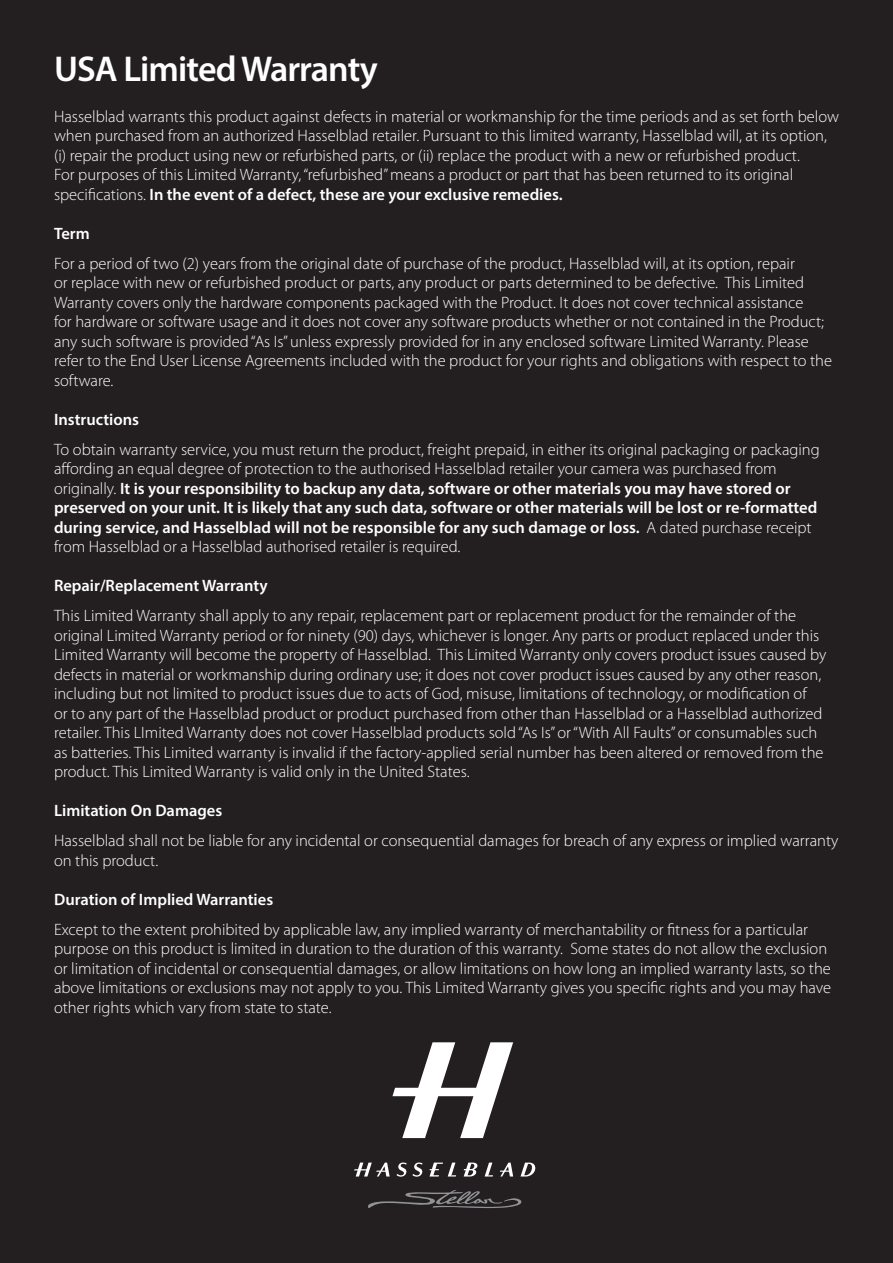
<style>
.page{position:relative;width:893px;height:1263px;background:#231f20}
.page>*{position:absolute;margin:0;border:0;box-sizing:border-box;transform-origin:0 0}
.t1{font:600 36px "Myriad Pro";letter-spacing:-.025em;color:#fff}
.t2{font:300 16.5px/19.5px "Myriad Pro";color:#fff}
.t3{font:600 16.5px "Myriad Pro";color:#fff}
.s1{font-weight:600}
</style>
<div class="page">
<svg style="left:392px;top:1042px;width:121px;height:96px"></svg>
<svg style="left:429px;top:1162px;width:27px;height:14px"></svg>
<svg style="left:485px;top:1162px;width:8px;height:14px"></svg>
<svg style="left:500px;top:1162px;width:13px;height:14px"></svg>
<svg style="left:354px;top:1160px;width:69px;height:18px"></svg>
<svg style="left:464px;top:1162px;width:15px;height:14px"></svg>
<svg style="left:520px;top:1162px;width:19px;height:14px"></svg>
<svg style="left:367px;top:1190px;width:154px;height:19px;background:#3b383a"></svg>
<p class="t1" style="left:54px;top:46px;width:325px">USA Limited Warranty</p>
<p class="t2" style="left:54px;top:107px;width:786px">Hasselblad warrants this product against defects in material or workmanship for the time periods and as set forth below when purchased from an authorized Hasselblad retailer. Pursuant to this limited warranty, Hasselblad will, at its option, (i) repair the product using new or refurbished parts, or (ii) replace the product with a new or refurbished product.<br>For purposes of this Limited Warranty, “refurbished” means a product or part that has been returned to its original specifications. <span class="s1">In the event of a defect, these are your exclusive remedies.</span></p>
<p class="t3" style="left:54px;top:222px;width:37px">Term</p>
<p class="t2" style="left:54px;top:254px;width:780px">For a period of two (2) years from the original date of purchase of the product, Hasselblad will, at its option, repair<br>or replace with new or refurbished product or parts, any product or parts determined to be defective. This Limited Warranty covers only the hardware components packaged with the Product. It does not cover technical assistance<br>for hardware or software usage and it does not cover any software products whether or not contained in the Product; any such software is provided “As Is” unless expressly provided for in any enclosed software Limited Warranty. Please refer to the End User License Agreements included with the product for your rights and obligations with respect to the software.</p>
<p class="t3" style="left:54px;top:408px;width:87px">Instructions</p>
<p class="t2" style="left:54px;top:440px;width:767px">To obtain warranty service, you must return the product, freight prepaid, in either its original packaging or packaging affording an equal degree of protection to the authorised Hasselblad retailer your camera was purchased from originally. <span class="s1">It is your responsibility to backup any data, software or other materials you may have stored or preserved on your unit. It is likely that any such data, software or other materials will be lost or re-formatted during service, and Hasselblad will not be responsible for any such damage or loss.</span> A dated purchase receipt from Hasselblad or a Hasselblad authorised retailer is required.</p>
<p class="t3" style="left:54px;top:575px;width:215px">Repair/Replacement Warranty</p>
<p class="t2" style="left:54px;top:606px;width:774px">This Limited Warranty shall apply to any repair, replacement part or replacement product for the remainder of the original Limited Warranty period or for ninety (90) days, whichever is longer. Any parts or product replaced under this Limited Warranty will become the property of Hasselblad. This Limited Warranty only covers product issues caused by defects in material or workmanship during ordinary use; it does not cover product issues caused by any other reason, including but not limited to product issues due to acts of God, misuse, limitations of technology, or modification of<br>or to any part of the Hasselblad product or product purchased from other than Hasselblad or a Hasselblad authorized retailer. This LImited Warranty does not cover Hasselblad products sold “As Is” or “With All Faults” or consumables such as batteries. This Limited warranty is invalid if the factory-applied serial number has been altered or removed from the product. This Limited Warranty is valid only in the United States.</p>
<p class="t3" style="left:54px;top:800px;width:170px">Limitation On Damages</p>
<p class="t2" style="left:54px;top:831px;width:786px">Hasselblad shall not be liable for any incidental or consequential damages for breach of any express or implied warranty on this product.</p>
<p class="t3" style="left:54px;top:888px;width:221px">Duration of Implied Warranties</p>
<p class="t2" style="left:54px;top:920px;width:779px">Except to the extent prohibited by applicable law, any implied warranty of merchantability or fitness for a particular purpose on this product is limited in duration to the duration of this warranty. Some states do not allow the exclusion or limitation of incidental or consequential damages, or allow limitations on how long an implied warranty lasts, so the above limitations or exclusions may not apply to you. This Limited Warranty gives you specific rights and you may have other rights which vary from state to state.</p>
</div>
